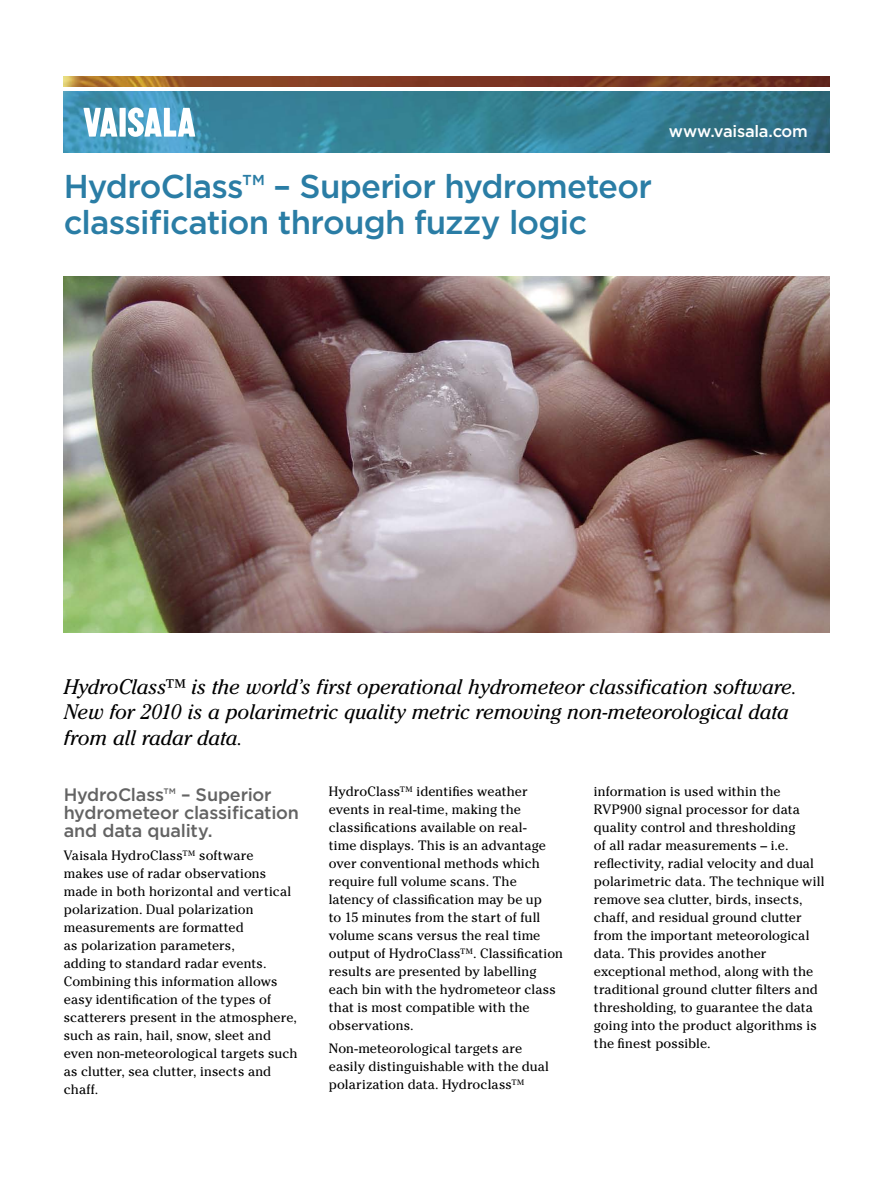
<style>
.page{position:relative;width:893px;height:1191px;background:#fff}
.page>*{position:absolute;margin:0;border:0;box-sizing:border-box;transform-origin:0 0}
.t1{font:500 33px/36px "Gotham";letter-spacing:-.025em;color:#2a7da5}
.t2{font:italic 21px/25.5px "Cheltenham Std";letter-spacing:-.005em;color:#000}
.t3{font:500 18px/18px "Gotham";letter-spacing:-.01em;color:#636363}
.t4{font:500 16.5px "Gotham";letter-spacing:-.015em;color:#fff}
.t5{font:13.5px/18px "Cheltenham Std";letter-spacing:.005em;color:#000}
</style>
<div class="page">
<img style="left:64px;top:91px;width:765px;height:62px">
<img style="left:64px;top:77px;width:765px;height:9px">
<svg style="left:83px;top:108px;width:34px;height:29px"></svg>
<div style="left:120px;top:108px;width:6px;height:29px;background:#fff"></div>
<svg style="left:128px;top:107px;width:67px;height:30px"></svg>
<img style="left:64px;top:277px;width:765px;height:355px">
<h1 class="t1" style="left:64px;top:167px;width:590px">HydroClass™ – Superior hydrometeor classification through fuzzy logic</h1>
<p class="t4" style="left:669px;top:120px;width:141px">www.vaisala.com</p>
<h2 class="t2" style="left:64px;top:673px;width:735px">HydroClass™ is the world’s first operational hydrometeor classification software.<br>New for 2010 is a polarimetric quality metric removing non-meteorological data from all radar data.</h2>
<h3 class="t3" style="left:64px;top:785px;width:237px">HydroClass™ – Superior hydrometeor classification and data quality.</h3>
<p class="t5" style="left:64px;top:846px;width:235px">Vaisala HydroClass™ software<br>makes use of radar observations made in both horizontal and vertical polarization. Dual polarization measurements are formatted<br>as polarization parameters,<br>adding to standard radar events.<br>Combining this information allows easy identification of the types of scatterers present in the atmosphere, such as rain, hail, snow, sleet and even non-meteorological targets such as clutter, sea clutter, insects and chaff.</p>
<p class="t5" style="left:329px;top:782px;width:236px">HydroClass™ identifies weather events in real-time, making the classifications available on real-<br>time displays. This is an advantage over conventional methods which require full volume scans. The latency of classification may be up<br>to 15 minutes from the start of full volume scans versus the real time output of HydroClass™. Classification results are presented by labelling each bin with the hydrometeor class that is most compatible with the observations.</p>
<p class="t5" style="left:329px;top:1039px;width:222px">Non-meteorological targets are easily distinguishable with the dual polarization data. Hydroclass™</p>
<p class="t5" style="left:594px;top:782px;width:232px">information is used within the RVP900 signal processor for data quality control and thresholding<br>of all radar measurements – i.e. reflectivity, radial velocity and dual polarimetric data. The technique will remove sea clutter, birds, insects, chaff, and residual ground clutter from the important meteorological data. This provides another exceptional method, along with the traditional ground clutter filters and thresholding, to guarantee the data going into the product algorithms is the finest possible.</p>
</div>
